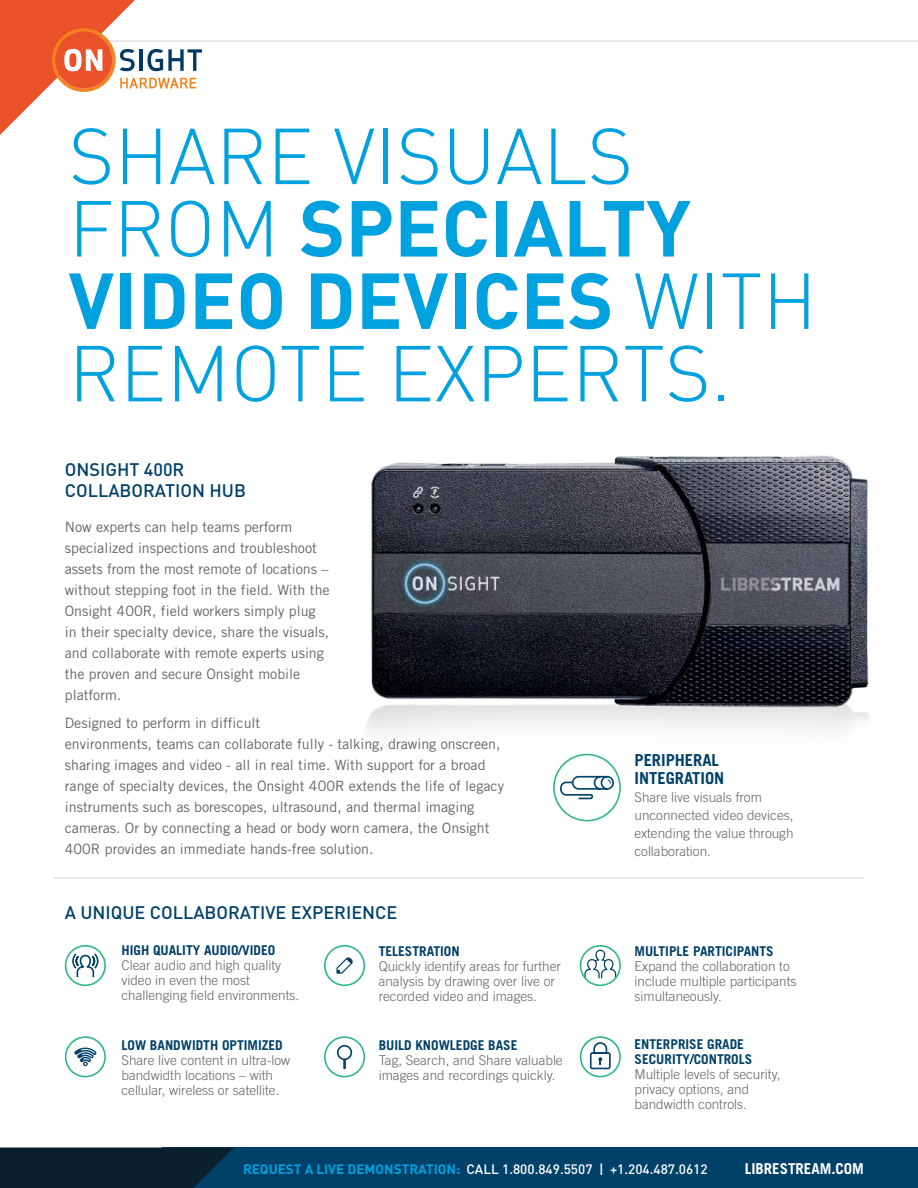
<style>
.page{position:relative;width:918px;height:1188px;background:#fff}
.page>*{position:absolute;margin:0;border:0;box-sizing:border-box;transform-origin:0 0}
.t1{font:300 78px/72.4px "DIN";color:#00a1df}
.t2{font:500 18px/21.6px "DIN";color:#00416a}
.t3{font:700 16.5px/18px "Trade Gothic";color:#00416a}
.t4{font:700 15px "Trade Gothic";color:#fff}
.t5{font:14.25px/21px "Trade Gothic";color:#646569}
.t6{font:300 13.5px/15px "Trade Gothic";color:#646569}
.t7{font:700 13.5px/15px "Trade Gothic";color:#00416a}
.t8{font:500 13.5px "DIN";color:#fff}
.s1{font-weight:700}
.s2{font-weight:700;color:#00a1df}
</style>
<div class="page">
<img style="left:366px;top:455px;width:503px;height:366px">
<hr style="left:54px;top:40px;width:864px;height:2px;background:#d8d8da">
<hr style="left:54px;top:878px;width:810px;height:1px;background:#d8d8da">
<svg style="left:71px;top:952px;width:28px;height:27px"></svg>
<div style="left:65px;top:945px;width:41px;height:41px;border:2px solid #30b888;border-radius:50%"></div>
<svg style="left:336px;top:957px;width:17px;height:17px"></svg>
<div style="left:324px;top:945px;width:41px;height:41px;border:2px solid #30b888;border-radius:50%"></div>
<div style="left:337px;top:1045px;width:15px;height:15px;border:2px solid #00416a;border-radius:50%"></div>
<svg style="left:343px;top:1060px;width:3px;height:8px"></svg>
<div style="left:324px;top:1036px;width:41px;height:41px;border:2px solid #30b888;border-radius:50%"></div>
<svg style="left:584px;top:950px;width:32px;height:28px"></svg>
<div style="left:580px;top:945px;width:41px;height:41px;border:2px solid #30b888;border-radius:50%"></div>
<svg style="left:559px;top:775px;width:56px;height:25px"></svg>
<div style="left:553px;top:754px;width:68px;height:67px;border:2px solid #30b888;border-radius:50%"></div>
<svg style="left:74px;top:1048px;width:23px;height:18px"></svg>
<div style="left:65px;top:1036px;width:41px;height:41px;border:2px solid #30b888;border-radius:50%"></div>
<svg style="left:589px;top:1041px;width:23px;height:29px"></svg>
<div style="left:580px;top:1036px;width:41px;height:41px;border:2px solid #30b888;border-radius:50%"></div>
<svg style="left:0;top:0;width:202px;height:135px"></svg>
<div style="left:162px;top:1148px;width:756px;height:40px;background:#00416a"></div>
<svg style="left:0;top:1148px;width:233px;height:40px"></svg>
<h1 class="t1" style="left:69px;top:119px;width:750px">SHARE VISUALS<br>FROM <span class="s1">SPECIALTY<br>VIDEO DEVICES</span> WITH<br>REMOTE EXPERTS.</h1>
<p class="t2" style="left:65px;top:458px;width:183px">ONSIGHT 400R<br>COLLABORATION HUB</p>
<p class="t5" style="left:65px;top:516px;width:266px">Now experts can help teams perform specialized inspections and troubleshoot assets from the most remote of locations – without stepping foot in the field. With the Onsight 400R, field workers simply plug in their specialty device, share the visuals, and collaborate with remote experts using the proven and secure Onsight mobile platform.</p>
<p class="t5" style="left:65px;top:712px;width:441px">Designed to perform in difficult<br>environments, teams can collaborate fully - talking, drawing onscreen, sharing images and video - all in real time. With support for a broad range of specialty devices, the Onsight 400R extends the life of legacy instruments such as borescopes, ultrasound, and thermal imaging cameras. Or by connecting a head or body worn camera, the Onsight 400R provides an immediate hands-free solution.</p>
<p class="t2" style="left:65px;top:901px;width:334px">A UNIQUE COLLABORATIVE EXPERIENCE</p>
<p class="t7" style="left:122px;top:943px;width:155px">HIGH QUALITY AUDIO/VIDEO</p>
<p class="t6" style="left:122px;top:958px;width:179px">Clear audio and high quality video in even the most challenging field environments.</p>
<p class="t7" style="left:122px;top:1037px;width:163px">LOW BANDWIDTH OPTIMIZED</p>
<p class="t6" style="left:122px;top:1052px;width:170px">Share live content in ultra-low bandwidth locations – with cellular, wireless or satellite.</p>
<p class="t7" style="left:379px;top:943px;width:83px">TELESTRATION</p>
<p class="t6" style="left:379px;top:958px;width:184px">Quickly identify areas for further analysis by drawing over live or recorded video and images.</p>
<p class="t7" style="left:379px;top:1037px;width:140px">BUILD KNOWLEDGE BASE</p>
<p class="t6" style="left:379px;top:1052px;width:186px">Tag, Search, and Share valuable images and recordings quickly.</p>
<p class="t3" style="left:634px;top:751px;width:91px">PERIPHERAL<br>INTEGRATION</p>
<p class="t6" style="left:634px;top:788px;width:161px;line-height:18px">Share live visuals from unconnected video devices, extending the value through collaboration.</p>
<p class="t7" style="left:634px;top:943px;width:141px">MULTIPLE PARTICIPANTS</p>
<p class="t6" style="left:634px;top:958px;width:163px">Expand the collaboration to include multiple participants simultaneously.</p>
<p class="t7" style="left:634px;top:1037px;width:119px">ENTERPRISE GRADE<br>SECURITY/CONTROLS</p>
<p class="t6" style="left:634px;top:1067px;width:147px">Multiple levels of security, privacy options, and bandwidth controls.</p>
<p class="t8" style="left:243px;top:1160px;width:466px"><span class="s2">REQUEST A LIVE DEMONSTRATION:</span> CALL 1.800.849.5507 | +1.204.487.0612</p>
<p class="t4" style="left:745px;top:1159px;width:121px">LIBRESTREAM.COM</p>
</div>
